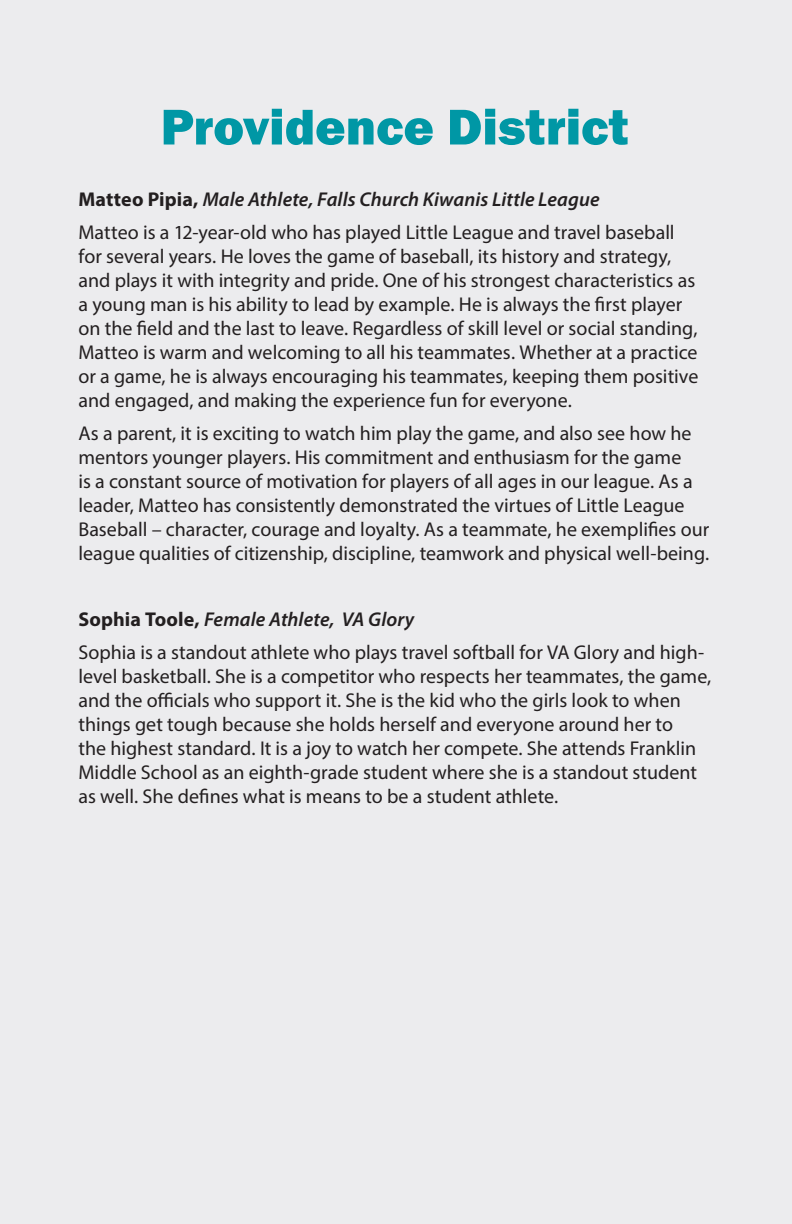
<style>
.page{position:relative;width:792px;height:1224px;background:#ececee}
.page>*{position:absolute;margin:0;border:0;box-sizing:border-box;transform-origin:0 0}
.Page_Header{font:800 52px "Franklin Gothic";color:#0097a5}
.Body_Copy{font:20px/24px "Myriad Pro";color:#231f20}
.Body_Copy-2{font:italic 600 20px "Myriad Pro";letter-spacing:.005em;color:#231f20}
.s1{font-weight:700;font-style:normal}
</style>
<div class="page">
<p class="Page_Header" style="left:161px;top:93px;width:469px">Providence District</p>
<p class="Body_Copy-2" style="left:78px;top:186px;width:523px"><span class="s1">Matteo Pipia,</span> Male Athlete, Falls Church Kiwanis Little League</p>
<p class="Body_Copy" style="left:78px;top:219px;width:621px">Matteo is a 12-year-old who has played Little League and travel baseball for several years. He loves the game of baseball, its history and strategy, and plays it with integrity and pride. One of his strongest characteristics as a young man is his ability to lead by example. He is always the first player on the field and the last to leave. Regardless of skill level or social standing, Matteo is warm and welcoming to all his teammates. Whether at a practice or a game, he is always encouraging his teammates, keeping them positive and engaged, and making the experience fun for everyone.</p>
<p class="Body_Copy" style="left:78px;top:420px;width:632px">As a parent, it is exciting to watch him play the game, and also see how he mentors younger players. His commitment and enthusiasm for the game<br>is a constant source of motivation for players of all ages in our league. As a leader, Matteo has consistently demonstrated the virtues of Little League Baseball – character, courage and loyalty. As a teammate, he exemplifies our league qualities of citizenship, discipline, teamwork and physical well-being.</p>
<p class="Body_Copy-2" style="left:78px;top:606px;width:337px"><span class="s1">Sophia Toole,</span> Female Athlete, VA Glory</p>
<p class="Body_Copy" style="left:78px;top:639px;width:634px">Sophia is a standout athlete who plays travel softball for VA Glory and high&shy;level basketball. She is a competitor who respects her teammates, the game, and the officials who support it. She is the kid who the girls look to when things get tough because she holds herself and everyone around her to<br>the highest standard. It is a joy to watch her compete. She attends Franklin Middle School as an eighth-grade student where she is a standout student as well. She defines what is means to be a student athlete.</p>
</div>
